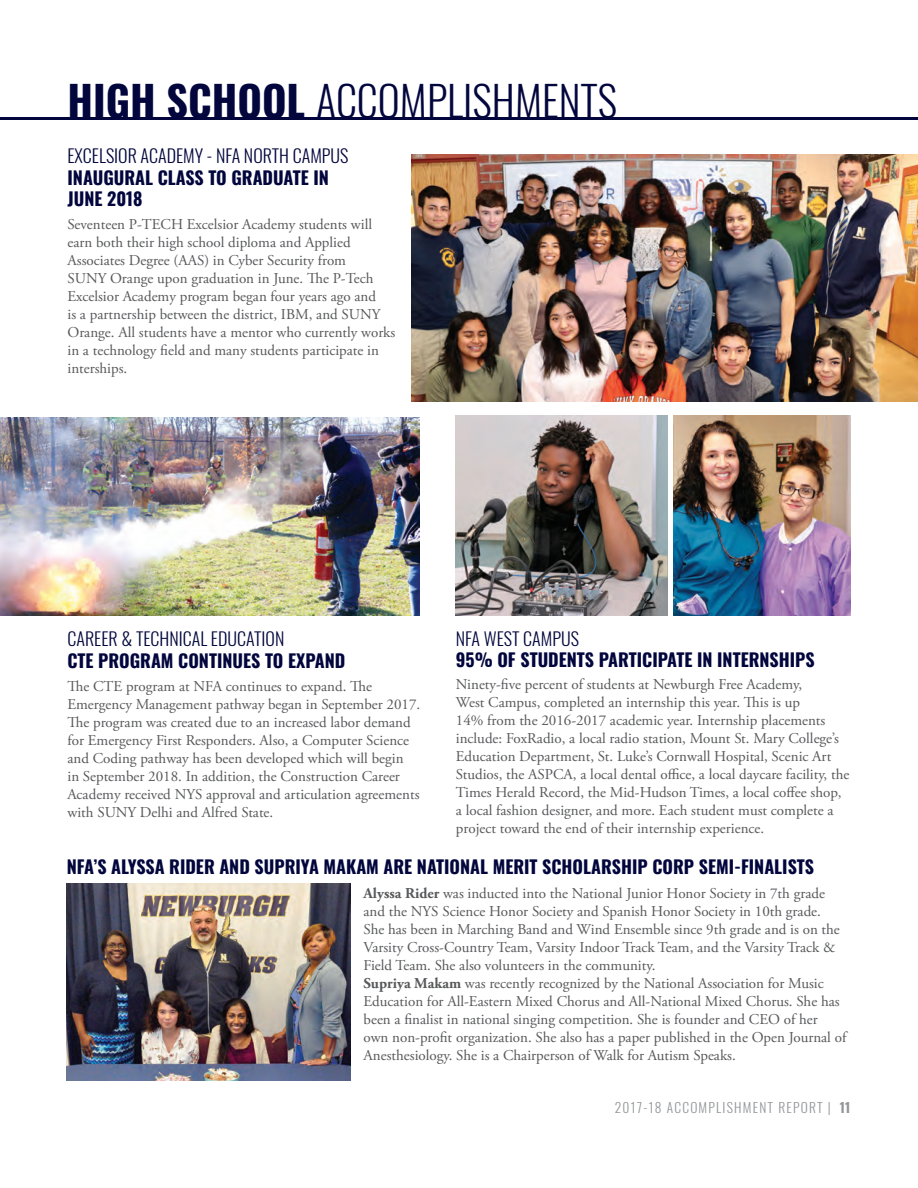
<style>
.page{position:relative;width:918px;height:1188px;background:#fff}
.page>*{position:absolute;margin:0;border:0;box-sizing:border-box;transform-origin:0 0}
.t1{font:300 42px "Oswald";color:#02063d}
.t2{font:700 18px/21.6px "Oswald";color:#02063d}
.t3{font:300 18px "Oswald";color:#02063d}
.t4{font:15px/18px "Adobe Garamond Pro";color:#57585a}
.t5{font:300 13.5px "Oswald";letter-spacing:.09em;color:#939598}
.s1{font-weight:700}
</style>
<div class="page">
<hr style="left:0;top:117px;width:918px;height:2px;background:#02063d">
<img style="left:411px;top:155px;width:507px;height:247px">
<img style="left:0;top:418px;width:419px;height:198px">
<img style="left:456px;top:416px;width:212px;height:200px">
<img style="left:673px;top:416px;width:177px;height:200px">
<svg style="left:66px;top:883px;width:285px;height:5px"></svg>
<img style="left:66px;top:884px;width:284px;height:196px">
<h1 class="t1" style="left:68px;top:67px;width:551px"><span class="s1">HIGH SCHOOL</span> ACCOMPLISHMENTS</h1>
<p class="t3" style="left:68px;top:142px;width:283px">EXCELSIOR ACADEMY - NFA NORTH CAMPUS</p>
<p class="t2" style="left:68px;top:166px;width:263px">INAUGURAL CLASS TO GRADUATE IN<br>JUNE 2018</p>
<p class="t4" style="left:68px;top:216px;width:329px">Seventeen P-TECH Excelsior Academy students will earn both their high school diploma and Applied Associates Degree (AAS) in Cyber Security from<br>SUNY Orange upon graduation in June. The P-Tech Excelsior Academy program began four years ago and<br>is a partnership between the district, IBM, and SUNY Orange. All students have a mentor who currently works in a technology field and many students participate in interships.</p>
<p class="t3" style="left:68px;top:625px;width:218px">CAREER &amp; TECHNICAL EDUCATION</p>
<p class="t2" style="left:68px;top:649px;width:279px">CTE PROGRAM CONTINUES TO EXPAND</p>
<p class="t4" style="left:68px;top:679px;width:354px">The CTE program at NFA continues to expand. The Emergency Management pathway began in September 2017.<br>The program was created due to an increased labor demand for Emergency First Responders. Also, a Computer Science and Coding pathway has been developed which will begin<br>in September 2018. In addition, the Construction Career Academy received NYS approval and articulation agreements with SUNY Delhi and Alfred State.</p>
<p class="t3" style="left:456px;top:624px;width:125px">NFA WEST CAMPUS</p>
<p class="t2" style="left:456px;top:648px;width:360px">95% OF STUDENTS PARTICIPATE IN INTERNSHIPS</p>
<p class="t4" style="left:456px;top:677px;width:395px">Ninety-five percent of students at Newburgh Free Academy,<br>West Campus, completed an internship this year. This is up<br>14% from the 2016-2017 academic year. Internship placements include: FoxRadio, a local radio station, Mount St. Mary College’s Education Department, St. Luke’s Cornwall Hospital, Scenic Art Studios, the ASPCA, a local dental office, a local daycare facility, the Times Herald Record, the Mid-Hudson Times, a local coffee shop, a local fashion designer, and more. Each student must complete a project toward the end of their internship experience.</p>
<p class="t2" style="left:67px;top:855px;width:749px">NFA’S ALYSSA RIDER AND SUPRIYA MAKAM ARE NATIONAL MERIT SCHOLARSHIP CORP SEMI-FINALISTS</p>
<p class="t4" style="left:364px;top:886px;width:484px"><span class="s1">Alyssa Rider</span> was inducted into the National Junior Honor Society in 7th grade and the NYS Science Honor Society and Spanish Honor Society in 10th grade.<br>She has been in Marching Band and Wind Ensemble since 9th grade and is on the Varsity Cross-Country Team, Varsity Indoor Track Team, and the Varsity Track &amp; Field Team. She also volunteers in the community.<br><span class="s1">Supriya Makam</span> was recently recognized by the National Association for Music Education for All-Eastern Mixed Chorus and All-National Mixed Chorus. She has been a finalist in national singing competition. She is founder and CEO of her own non-profit organization. She also has a paper published in the Open Journal of Anesthesiology. She is a Chairperson of Walk for Autism Speaks.</p>
<p class="t5" style="left:615px;top:1097px;width:237px">2017-18 ACCOMPLISHMENT REPORT | <span class="s1">11</span></p>
</div>
